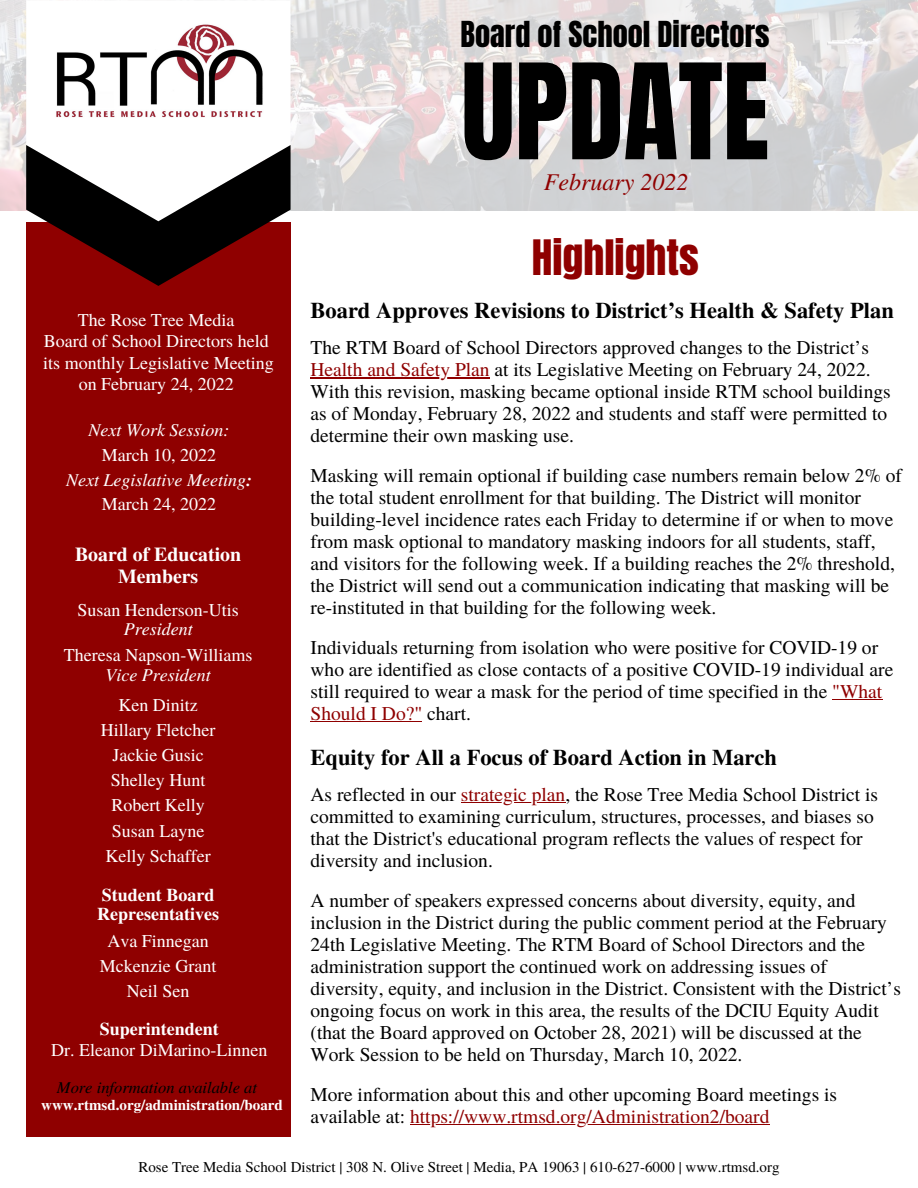
<style>
.page{position:relative;width:918px;height:1188px;background:#fff}
.page>*{position:absolute;margin:0;border:0;box-sizing:border-box;transform-origin:0 0}
.t1{font:112.65px "Anton";color:#000}
.t2{font:41.55px "Anton";color:#8f0000}
.t3{font:30.45px "Anton";color:#000}
.t4{font:italic 24px "Te X Gyre Termes";color:#8f0000}
.t5{font:700 22.5px "Te X Gyre Termes";color:#000}
.t6{font:700 19.8px "Te X Gyre Termes";color:#fff}
.t7{font:19.5px/22px "Te X Gyre Termes";color:#000}
.t8{font:18px/21.3px "Te X Gyre Termes";color:#fff;text-align:center}
.t9{font:italic 18px "Te X Gyre Termes";color:#fff}
.t10{font:700 18px/19.5px "Te X Gyre Termes";color:#fff}
.t11{font:italic 16.5px "Te X Gyre Termes";color:#000}
.t12{font:15px "Te X Gyre Termes";color:#000}
.t13{font:700 15px "Te X Gyre Termes";color:#fff}
.s1{font-weight:700}
.s2{font-style:italic}
.s3{color:#8f0000}
</style>
<div class="page">
<img style="left:0;top:0;width:918px;height:211px">
<div style="left:26px;top:222px;width:265px;height:914px;background:#8f0000"></div>
<svg style="left:26px;top:0;width:265px;height:145px"></svg>
<svg style="left:26px;top:145px;width:265px;height:141px"></svg>
<img style="left:48px;top:18px;width:221px;height:108px">
<hr style="left:311px;top:377px;width:179px;height:1px;background:#8f0000">
<hr style="left:832px;top:699px;width:50px;height:1px;background:#8f0000">
<hr style="left:311px;top:721px;width:111px;height:1px;background:#8f0000">
<hr style="left:461px;top:802px;width:104px;height:1px;background:#8f0000">
<hr style="left:410px;top:1124px;width:359px;height:1px;background:#8f0000">
<p class="t3" style="left:461px;top:13px;width:311px">Board of School Directors</p>
<p class="t1" style="left:461px;top:31px;width:309px">UPDATE</p>
<p class="t4" style="left:544px;top:164px;width:146px">February 2022</p>
<p class="t8" style="left:78px;top:308px;width:158px">The Rose Tree Media</p>
<p class="t8" style="left:44px;top:330px;width:226px">Board of School Directors held</p>
<p class="t8" style="left:43px;top:351px;width:232px">its monthly Legislative Meeting on February 24, 2022</p>
<p class="t9" style="left:89px;top:417px;width:142px">Next Work Session:</p>
<p class="t8" style="left:102px;top:443px;width:116px">March 10, 2022</p>
<p class="t9" style="left:66px;top:466px;width:187px">Next Legislative Meeting<span class="s1">:</span></p>
<p class="t8" style="left:102px;top:493px;width:116px">March 24, 2022</p>
<p class="t6" style="left:75px;top:539px;width:168px">Board of Education</p>
<p class="t6" style="left:118px;top:561px;width:82px">Members</p>
<p class="t8" style="left:77px;top:599px;width:163px;line-height:19.5px">Susan Henderson-Utis<br><span class="s2">President</span></p>
<p class="t8" style="left:64px;top:643px;width:190px">Theresa Napson-Williams</p>
<p class="t9" style="left:105px;top:661px;width:107px">Vice President</p>
<p class="t8" style="left:118px;top:693px;width:81px">Ken Dinitz</p>
<p class="t8" style="left:101px;top:718px;width:116px">Hillary Fletcher</p>
<p class="t8" style="left:112px;top:744px;width:93px">Jackie Gusic</p>
<p class="t8" style="left:111px;top:769px;width:96px">Shelley Hunt</p>
<p class="t8" style="left:111px;top:794px;width:95px">Robert Kelly</p>
<p class="t8" style="left:112px;top:819px;width:94px">Susan Layne</p>
<p class="t8" style="left:105px;top:844px;width:107px">Kelly Schaffer</p>
<p class="t10" style="left:97px;top:884px;width:123px">Student Board<br>Representatives</p>
<p class="t8" style="left:107px;top:930px;width:103px">Ava Finnegan</p>
<p class="t8" style="left:100px;top:955px;width:118px">Mckenzie Grant</p>
<p class="t8" style="left:127px;top:980px;width:64px">Neil Sen</p>
<p class="t10" style="left:100px;top:1018px;width:120px">Superintendent</p>
<p class="t8" style="left:51px;top:1038px;width:218px">Dr. Eleanor DiMarino-Linnen</p>
<p class="t11" style="left:57px;top:1075px;width:202px">More information available at</p>
<p class="t13" style="left:41px;top:1093px;width:243px">www.rtmsd.org/administration/board</p>
<p class="t2" style="left:532px;top:228px;width:169px">Highlights</p>
<p class="t5" style="left:311px;top:293px;width:585px">Board Approves Revisions to District’s Health &amp; Safety Plan</p>
<p class="t7" style="left:311px;top:336px;width:582px">The RTM Board of School Directors approved changes to the District’s <span class="s3">Health and Safety Plan</span> at its Legislative Meeting on February 24, 2022.<br>With this revision, masking became optional inside RTM school buildings as of Monday, February 28, 2022 and students and staff were permitted to determine their own masking use.</p>
<p class="t7" style="left:311px;top:464px;width:593px">Masking will remain optional if building case numbers remain below 2% of the total student enrollment for that building. The District will monitor building-level incidence rates each Friday to determine if or when to move from mask optional to mandatory masking indoors for all students, staff, and visitors for the following week. If a building reaches the 2% threshold, the District will send out a communication indicating that masking will be re-instituted in that building for the following week.</p>
<p class="t7" style="left:311px;top:636px;width:584px">Individuals returning from isolation who were positive for COVID-19 or who are identified as close contacts of a positive COVID-19 individual are still required to wear a mask for the period of time specified in the <span class="s3">"What Should I Do?"</span> chart.</p>
<p class="t5" style="left:311px;top:740px;width:468px">Equity for All a Focus of Board Action in March</p>
<p class="t7" style="left:311px;top:783px;width:569px">As reflected in our <span class="s3">strategic plan</span>, the Rose Tree Media School District is committed to examining curriculum, structures, processes, and biases so that the District's educational program reflects the values of respect for diversity and inclusion.</p>
<p class="t7" style="left:311px;top:889px;width:592px">A number of speakers expressed concerns about diversity, equity, and inclusion in the District during the public comment period at the February 24th Legislative Meeting. The RTM Board of School Directors and the administration support the continued work on addressing issues of diversity, equity, and inclusion in the District. Consistent with the District’s ongoing focus on work in this area, the results of the DCIU Equity Audit (that the Board approved on October 28, 2021) will be discussed at the Work Session to be held on Thursday, March 10, 2022.</p>
<p class="t7" style="left:311px;top:1083px;width:528px">More information about this and other upcoming Board meetings is available at: <span class="s3">https://www.rtmsd.org/Administration2/board</span></p>
<p class="t12" style="left:138px;top:1156px;width:643px">Rose Tree Media School District | 308 N. Olive Street | Media, PA 19063 | 610-627-6000 | www.rtmsd.org</p>
</div>
